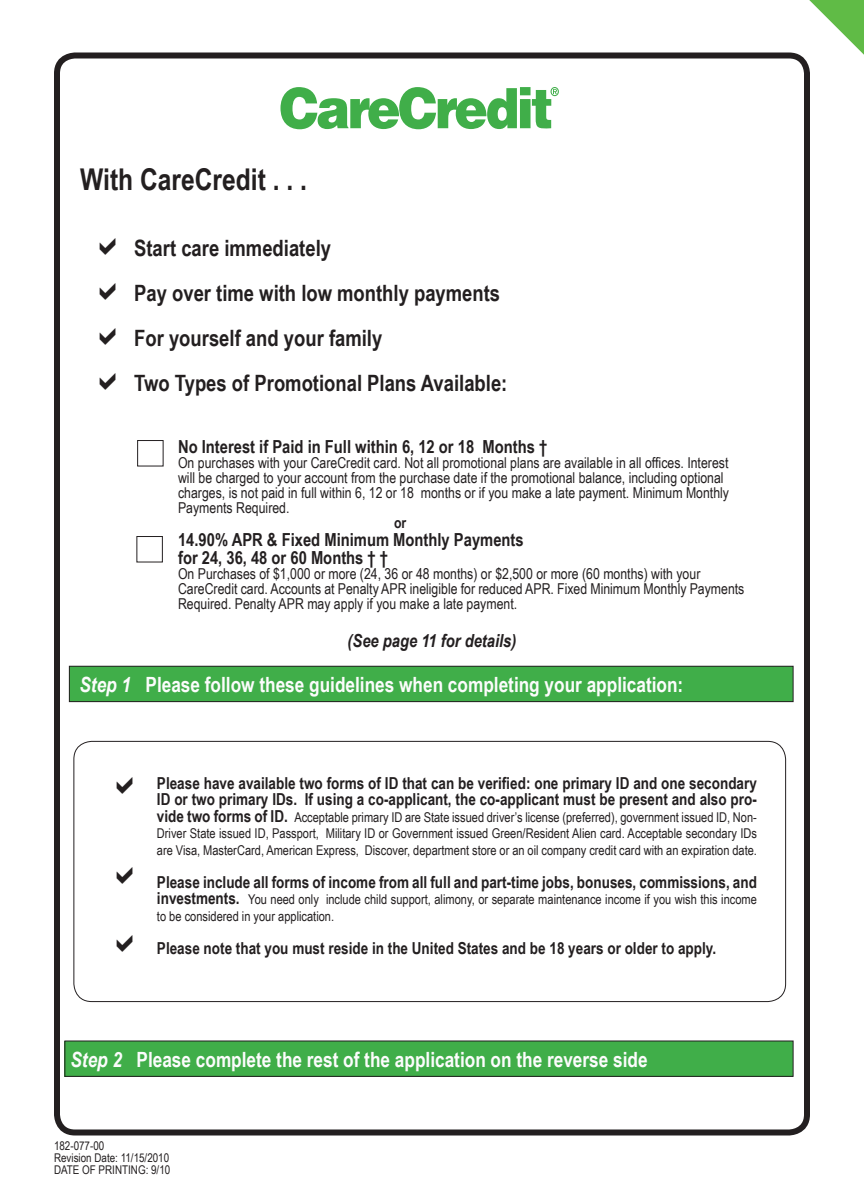
<style>
.page{position:relative;width:864px;height:1188px;background:#fff}
.page>*{position:absolute;margin:0;border:0;box-sizing:border-box;transform-origin:0 0}
.t1{font:700 30px "Arial Narrow";color:#231f20}
.t2{font:700 22.5px/45px "Arial Narrow";color:#231f20}
.t3{font:700 21px "Arial Narrow";color:#fcfcfc}
.t4{font:700 18px/18px "Arial Narrow";color:#231f20}
.t5{font:italic 700 18px "Arial Narrow";color:#231f20}
.t6{font:700 16.5px/16.5px "Arial Narrow";color:#231f20}
.t7{font:15px/15px "Arial Narrow";color:#231f20}
.t8{font:700 15px "Arial Narrow";color:#231f20}
.t9{font:13.5px/16.5px "Arial Narrow";color:#231f20;text-align:justify}
.t10{font:12px/12px "Arial Narrow";color:#231f20}
.s1{font-style:italic}
.s2{font-weight:700;font-size:16.5px}
</style>
<div class="page">
<div style="left:54px;top:52px;width:756px;height:1084px;border:6px solid #231f20;border-radius:18px"></div>
<div style="left:69px;top:666px;width:724px;height:36px;background:#40ae49"></div>
<div style="left:69px;top:666px;width:725px;height:36px;border:1px solid #231f20"></div>
<div style="left:137px;top:440px;width:27px;height:26px;border:1px solid #231f20"></div>
<div style="left:136px;top:536px;width:27px;height:26px;border:1px solid #231f20"></div>
<div style="left:65px;top:1041px;width:728px;height:35px;background:#40ae49"></div>
<div style="left:64px;top:1041px;width:730px;height:36px;border:1px solid #231f20"></div>
<svg style="left:280px;top:87px;width:279px;height:42px"></svg>
<svg style="left:809px;top:0;width:55px;height:55px"></svg>
<h1 class="t1" style="left:80px;top:157px;width:228px">With CareCredit . . .</h1>
<h2 class="t2" style="left:134px;top:224px;width:375px">Start care immediately<br>Pay over time with low monthly payments For yourself and your family<br>Two Types of Promotional Plans Available:</h2>
<p class="t4" style="left:178px;top:437px;width:371px">No Interest if Paid in Full within 6, 12 or 18 Months †</p>
<p class="t7" style="left:178px;top:455px;width:553px">On purchases with your CareCredit card. Not all promotional plans are available in all offices. Interest will be charged to your account from the purchase date if the promotional balance, including optional charges, is not paid in full within 6, 12 or 18 months or if you make a late payment. Minimum Monthly Payments Required.</p>
<p class="t8" style="left:394px;top:511px;width:14px">or</p>
<p class="t4" style="left:178px;top:530px;width:347px">14.90% APR &amp; Fixed Minimum Monthly Payments for 24, 36, 48 or 60 Months † †</p>
<p class="t7" style="left:178px;top:566px;width:568px">On Purchases of $1,000 or more (24, 36 or 48 months) or $2,500 or more (60 months) with your<br>CareCredit card. Accounts at Penalty APR ineligible for reduced APR. Fixed Minimum Monthly Payments<br>Required. Penalty APR may apply if you make a late payment.</p>
<p class="t5" style="left:348px;top:627px;width:170px">(See page 11 for details)</p>
<h3 class="t3" style="left:80px;top:668px;width:605px"><span class="s1">Step 1</span> Please follow these guidelines when completing your application:</h3>
<p class="t6" style="left:157px;top:774px;width:601px">Please have available two forms of ID that can be verified: one primary ID and one secondary<br>ID or two primary IDs. If using a co-applicant, the co-applicant must be present and also pro-</p>
<p class="t9" style="left:157px;top:808px;width:602px"><span class="s2">vide two forms of ID.</span> Acceptable primary ID are State issued driver’s license (preferred), government issued ID, Non-Driver State issued ID, Passport, Military ID or Government issued Green/Resident Alien card. Acceptable secondary IDs are Visa, MasterCard, American Express, Discover, department store or an oil company credit card with an expiration date.</p>
<p class="t6" style="left:157px;top:873px;width:602px">Please include all forms of income from all full and part-time jobs, bonuses, commissions, and</p>
<p class="t9" style="left:157px;top:891px;width:601px"><span class="s2">investments.</span> You need only include child support, alimony, or separate maintenance income if you wish this income to be considered in your application.</p>
<p class="t6" style="left:157px;top:939px;width:561px">Please note that you must reside in the United States and be 18 years or older to apply.</p>
<h3 class="t3" style="left:70px;top:1043px;width:579px"><span class="s1">Step 2</span> Please complete the rest of the application on the reverse side</h3>
<p class="t10" style="left:54px;top:1140px;width:118px">182-077-00<br>Revision Date: 11/15/2010<br>DATE OF PRINTING: 9/10</p>
</div>
